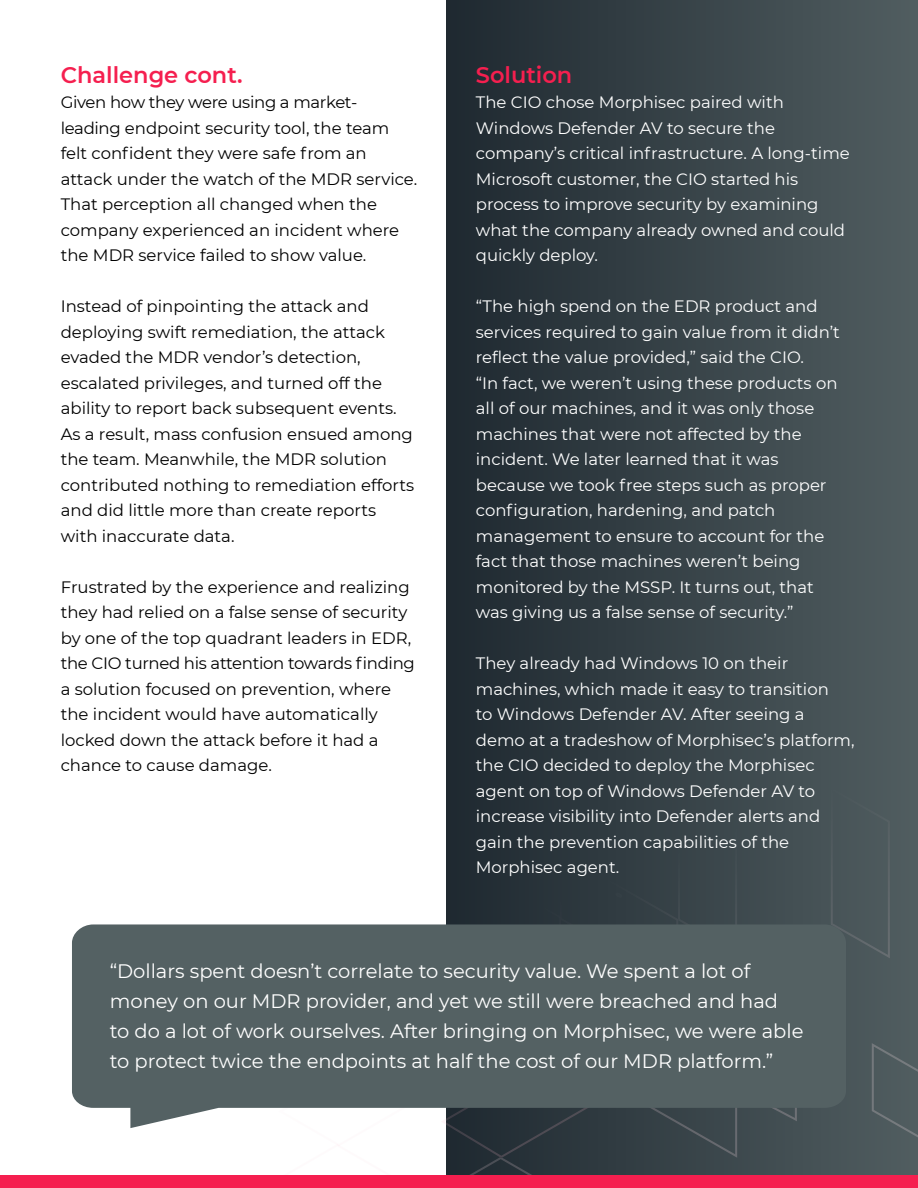
<style>
.page{position:relative;width:918px;height:1188px;background:#fff}
.page>*{position:absolute;margin:0;border:0;box-sizing:border-box;transform-origin:0 0}
.t1{font:600 22.5px "Montserrat";color:#f51f4f}
.t2{font:19.5px/30.2px "Montserrat";color:#fff}
.t3{font:16.5px/25.5px "Montserrat";color:#fff}
.t4{font:16.5px/25.5px "Montserrat";color:#000}
</style>
<div class="page">
<div style="left:446px;top:0;width:472px;height:1188px;background:linear-gradient(to right,#1e2830,#515d60)"></div>
<div style="left:872px;top:1043px;width:46px;height:132px;background:#4f5b5e"></div>
<div style="left:831px;top:787px;width:59px;height:171px;background:#4b575b"></div>
<svg style="left:338px;top:783px;width:459px;height:392px"></svg>
<div style="left:0;top:1175px;width:918px;height:13px;background:#f51f4f"></div>
<svg style="left:72px;top:924px;width:774px;height:204px;background:#5a6668"></svg>
<p class="t1" style="left:61px;top:59px;width:183px">Challenge cont.</p>
<p class="t4" style="left:61px;top:89px;width:358px">Given how they were using a market&shy;leading endpoint security tool, the team felt confident they were safe from an attack under the watch of the MDR service.<br>That perception all changed when the company experienced an incident where the MDR service failed to show value.</p>
<p class="t4" style="left:61px;top:293px;width:355px">Instead of pinpointing the attack and deploying swift remediation, the attack evaded the MDR vendor’s detection, escalated privileges, and turned off the ability to report back subsequent events.<br>As a result, mass confusion ensued among the team. Meanwhile, the MDR solution contributed nothing to remediation efforts and did little more than create reports</p>
<p class="t4" style="left:61px;top:522px;width:175px">with inaccurate data.</p>
<p class="t4" style="left:61px;top:573px;width:356px">Frustrated by the experience and realizing they had relied on a false sense of security by one of the top quadrant leaders in EDR, the CIO turned his attention towards finding a solution focused on prevention, where the incident would have automatically locked down the attack before it had a</p>
<p class="t4" style="left:61px;top:752px;width:213px">chance to cause damage.</p>
<p class="t1" style="left:476px;top:59px;width:98px">Solution</p>
<p class="t3" style="left:476px;top:89px;width:376px">The CIO chose Morphisec paired with Windows Defender AV to secure the company’s critical infrastructure. A long-time Microsoft customer, the CIO started his process to improve security by examining what the company already owned and could quickly deploy.</p>
<p class="t3" style="left:476px;top:293px;width:366px">“The high spend on the EDR product and services required to gain value from it didn’t reflect the value provided,” said the CIO.<br>“In fact, we weren’t using these products on all of our machines, and it was only those machines that were not affected by the incident. We later learned that it was because we took free steps such as proper configuration, hardening, and patch management to ensure to account for the fact that those machines weren’t being monitored by the MSSP. It turns out, that</p>
<p class="t3" style="left:476px;top:599px;width:319px">was giving us a false sense of security.”</p>
<p class="t3" style="left:476px;top:650px;width:354px">They already had Windows 10 on their machines, which made it easy to transition</p>
<p class="t3" style="left:476px;top:701px;width:380px">to Windows Defender AV. After seeing a demo at a tradeshow of Morphisec’s platform, the CIO decided to deploy the Morphisec agent on top of Windows Defender AV to increase visibility into Defender alerts and gain the prevention capabilities of the Morphisec agent.</p>
<p class="t2" style="left:110px;top:955px;width:695px">“Dollars spent doesn’t correlate to security value. We spent a lot of money on our MDR provider, and yet we still were breached and had<br>to do a lot of work ourselves. After bringing on Morphisec, we were able to protect twice the endpoints at half the cost of our MDR platform.”</p>
</div>
